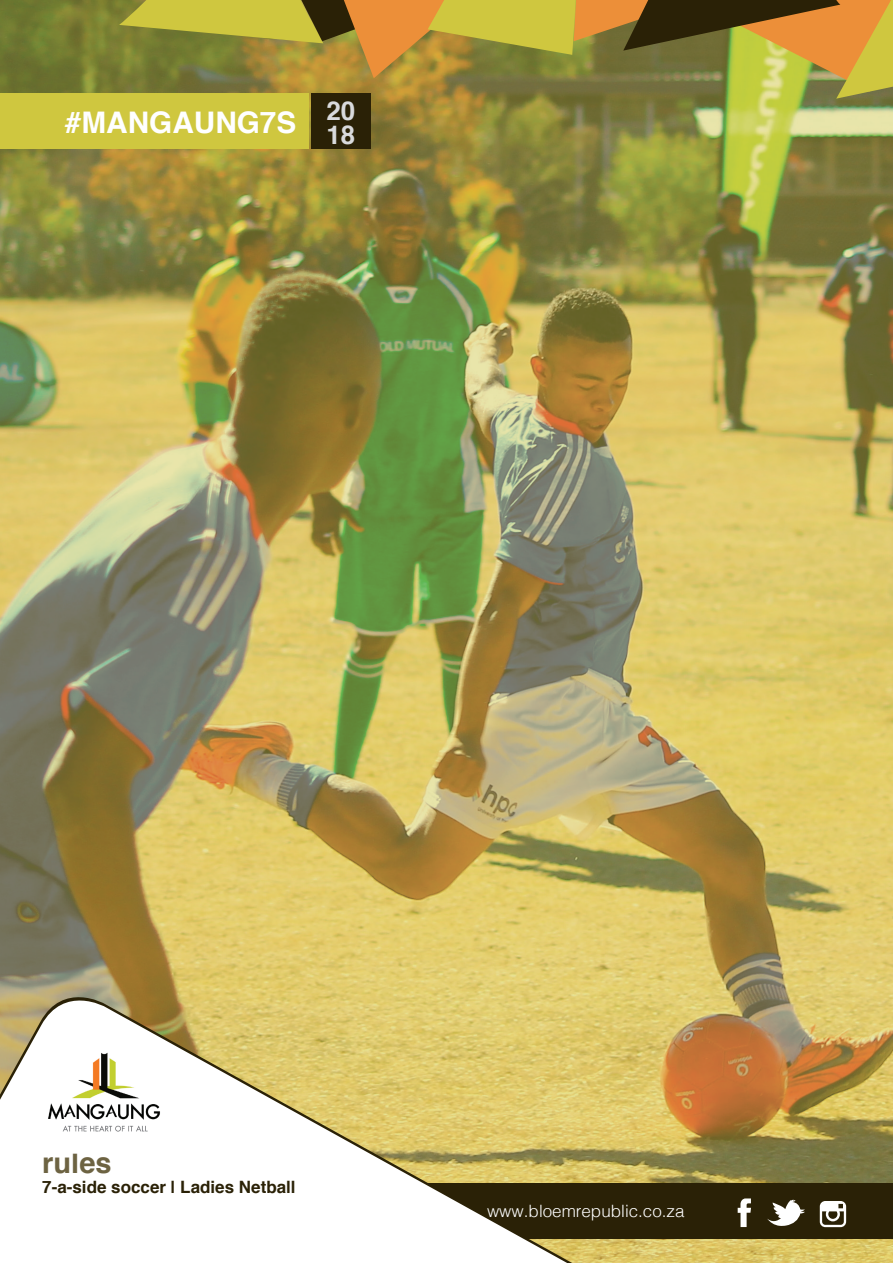
<style>
.page{position:relative;width:893px;height:1263px;background:#fff}
.page>*{position:absolute;margin:0;border:0;box-sizing:border-box;transform-origin:0 0}
.t1{font:700 29.7px "Helvetica";color:#fff}
.t2{font:700 29.1px "Helvetica";color:#6d6342}
.t3{font:700 25.95px "Helvetica";color:#d9dadc}
.t4{font:700 16.95px "Helvetica";color:#2a2106}
.t5{font:300 16.95px "Helvetica";color:#fff}
</style>
<div class="page">
<img style="left:0;top:0;width:893px;height:1263px">
<div style="left:371px;top:1183px;width:330px;height:56px;background:#2a2106"></div>
<div style="left:702px;top:1183px;width:191px;height:56px;background:#2a2106"></div>
<svg style="left:0;top:984px;width:661px;height:279px"></svg>
<img style="left:42px;top:1030px;width:124px;height:124px">
<svg style="left:738px;top:1198px;width:13px;height:29px"></svg>
<svg style="left:767px;top:1199px;width:38px;height:27px"></svg>
<svg style="left:820px;top:1201px;width:26px;height:26px"></svg>
<svg style="left:0;top:0;width:30px;height:81px"></svg>
<div style="left:0;top:94px;width:308px;height:55px;background:#cfc73f"></div>
<div style="left:311px;top:94px;width:60px;height:55px;background:#2a2106"></div>
<svg style="left:119px;top:0;width:774px;height:99px"></svg>
<h1 class="t1" style="left:65px;top:98px;width:292px">#MANGAUNG7S <sup>20</sup></h1>
<h3 class="t3" style="left:326px;top:114px;width:30px">18</h3>
<h2 class="t2" style="left:42px;top:1139px;width:71px">rules</h2>
<p class="t4" style="left:42px;top:1173px;width:255px">7-a-side soccer | Ladies Netball</p>
<p class="t5" style="left:487px;top:1197px;width:199px">www.bloemrepublic.co.za</p>
</div>
